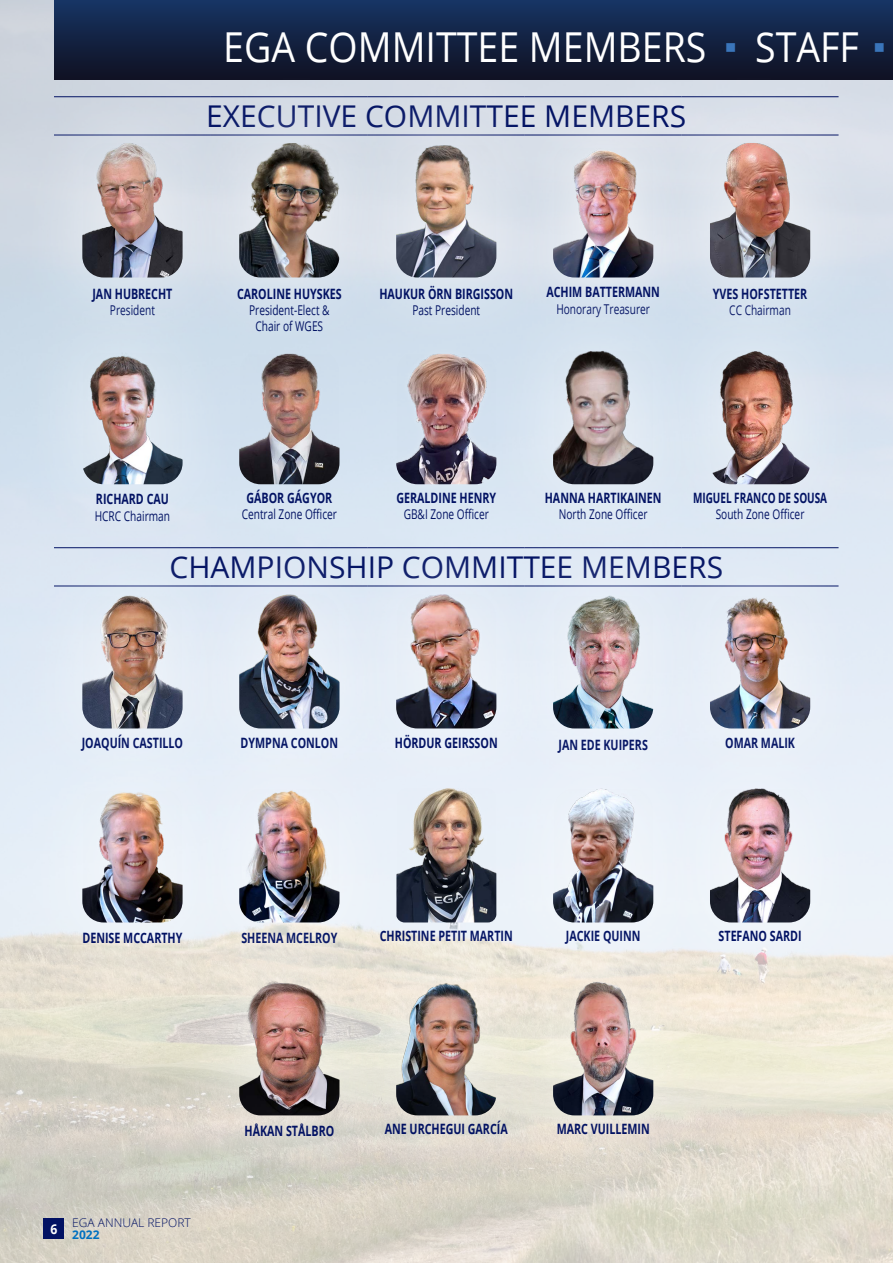
<style>
.page{position:relative;width:893px;height:1263px;background:#fff}
.page>*{position:absolute;margin:0;border:0;box-sizing:border-box;transform-origin:0 0}
.t1{font:41.25px "Open Sans";color:#fff;scale:.91 1}
.t2{font:30px "Open Sans";color:#021263}
.t3{font:15px "Wingdings";color:#3a75ba}
.t4{font:700 14.25px "Open Sans";color:#021263;scale:.75 1}
.t5{font:700 14.25px "Open Sans";color:#021263;scale:.7 1}
.t6{font:13.5px/16.2px "Open Sans";color:#021263;text-align:center;scale:.75 1}
.t7{font:300 12px/12px "Open Sans";color:#021263}
.s1{font-weight:700;font-size:13.5px;color:#fff}
.s2{font-weight:700;color:#0070c0}
</style>
<div class="page">
<img style="left:0;top:0;width:893px;height:1263px">
<div style="left:54px;top:0;width:839px;height:79px;background:linear-gradient(to bottom,#173464,#101122)"></div>
<div style="left:7px;top:70px;width:252px;height:286px;background:#fff;opacity:.75"></div>
<img style="left:82px;top:143px;width:81px;height:134px">
<div style="left:163px;top:69px;width:249px;height:287px;background:#fff;opacity:.75"></div>
<img style="left:239px;top:143px;width:81px;height:134px">
<div style="left:320px;top:71px;width:251px;height:285px;background:#fff;opacity:.75"></div>
<img style="left:396px;top:144px;width:100px;height:133px">
<div style="left:497px;top:94px;width:213px;height:243px;background:#d9e0e9"></div>
<img style="left:553px;top:150px;width:80px;height:126px">
<div style="left:633px;top:68px;width:253px;height:288px;background:#fff;opacity:.75"></div>
<img style="left:710px;top:143px;width:100px;height:134px">
<div style="left:13px;top:282px;width:242px;height:281px;background:#d1e0ed"></div>
<img style="left:83px;top:356px;width:100px;height:128px">
<img style="left:239px;top:353px;width:100px;height:131px">
<div style="left:387px;top:344px;width:119px;height:150px;background:#d3e1f0"></div>
<img style="left:396px;top:354px;width:82px;height:130px">
<div style="left:478px;top:276px;width:249px;height:287px;background:#d6e2ef"></div>
<img style="left:553px;top:351px;width:91px;height:133px">
<div style="left:644px;top:277px;width:236px;height:286px;background:#d8e3f0"></div>
<img style="left:712px;top:351px;width:98px;height:133px">
<div style="left:885px;top:546px;width:8px;height:449px;background:#fff;opacity:.75"></div>
<hr style="left:890px;top:1021px;width:3px;height:239px;background:#fff;opacity:.75">
<div style="left:6px;top:521px;width:252px;height:286px;background:#dde7f4"></div>
<img style="left:82px;top:595px;width:80px;height:123px">
<div style="left:162px;top:521px;width:254px;height:286px;background:#fff;opacity:.75"></div>
<img style="left:239px;top:594px;width:83px;height:123px">
<div style="left:322px;top:519px;width:249px;height:288px;background:#e0eaf5"></div>
<img style="left:396px;top:594px;width:84px;height:134px">
<div style="left:480px;top:522px;width:244px;height:285px;background:#e1eaf5"></div>
<img style="left:553px;top:596px;width:84px;height:119px">
<div style="left:637px;top:524px;width:247px;height:283px;background:#e1eaf5"></div>
<img style="left:710px;top:597px;width:100px;height:116px">
<div style="left:8px;top:718px;width:250px;height:283px;background:#fff;opacity:.75"></div>
<img style="left:82px;top:791px;width:83px;height:131px">
<div style="left:165px;top:717px;width:248px;height:284px;background:#e8eff8"></div>
<img style="left:239px;top:790px;width:100px;height:117px">
<img style="left:396px;top:788px;width:83px;height:121px">
<div style="left:479px;top:715px;width:249px;height:286px;background:#fff;opacity:.75"></div>
<img style="left:553px;top:788px;width:82px;height:120px">
<div style="left:635px;top:713px;width:250px;height:288px;background:#fff;opacity:.75"></div>
<img style="left:710px;top:788px;width:100px;height:134px">
<div style="left:166px;top:907px;width:249px;height:287px;background:#fff;opacity:.75"></div>
<img style="left:239px;top:981px;width:82px;height:134px">
<div style="left:321px;top:909px;width:246px;height:285px;background:#fff;opacity:.75"></div>
<img style="left:396px;top:981px;width:83px;height:134px">
<div style="left:479px;top:908px;width:249px;height:286px;background:#fff;opacity:.75"></div>
<img style="left:553px;top:981px;width:100px;height:134px">
<div style="left:44px;top:1218px;width:20px;height:21px;background:#021263"></div>
<h1 class="t1" style="left:223px;top:19px;width:700px">EGA COMMITTEE MEMBERS STAFF</h1>
<p class="t3" style="left:725px;top:39px;width:13px">■</p>
<p class="t3" style="left:874px;top:39px;width:13px">■</p>
<h2 class="t2" style="left:206px;top:96px;width:481px">EXECUTIVE COMMITTEE MEMBERS</h2>
<p class="t4" style="left:92px;top:283px;width:108px">JAN HUBRECHT</p>
<p class="t6" style="left:110px;top:301px;width:61px">President</p>
<p class="t4" style="left:237px;top:283px;width:141px">CAROLINE HUYSKES</p>
<p class="t6" style="left:249px;top:301px;width:109px">President-Elect &amp;<br>Chair of WGES</p>
<p class="t4" style="left:379px;top:283px;width:180px">HAUKUR ÖRN BIRGISSON</p>
<p class="t6" style="left:412px;top:301px;width:92px">Past President</p>
<p class="t4" style="left:546px;top:282px;width:153px">ACHIM BATTERMANN</p>
<p class="t6" style="left:556px;top:300px;width:126px">Honorary Treasurer</p>
<p class="t4" style="left:713px;top:283px;width:127px">YVES HOFSTETTER</p>
<p class="t6" style="left:729px;top:301px;width:84px">CC Chairman</p>
<p class="t4" style="left:96px;top:489px;width:99px">RICHARD CAU</p>
<p class="t6" style="left:95px;top:507px;width:102px">HCRC Chairman</p>
<p class="t4" style="left:246px;top:488px;width:116px">GÁBOR GÁGYOR</p>
<p class="t6" style="left:242px;top:506px;width:128px">Central Zone Officer</p>
<p class="t4" style="left:396px;top:488px;width:134px">GERALDINE HENRY</p>
<p class="t6" style="left:404px;top:506px;width:115px">GB&amp;I Zone Officer</p>
<p class="t4" style="left:545px;top:488px;width:157px">HANNA HARTIKAINEN</p>
<p class="t6" style="left:559px;top:506px;width:120px">North Zone Officer</p>
<p class="t5" style="left:693px;top:488px;width:193px">MIGUEL FRANCO DE SOUSA</p>
<p class="t6" style="left:716px;top:506px;width:120px">South Zone Officer</p>
<h2 class="t2" style="left:169px;top:547px;width:555px">CHAMPIONSHIP COMMITTEE MEMBERS</h2>
<p class="t4" style="left:82px;top:733px;width:137px">JOAQUÍN CASTILLO</p>
<p class="t4" style="left:241px;top:733px;width:131px">DYMPNA CONLON</p>
<p class="t4" style="left:395px;top:733px;width:139px">HÖRDUR GEIRSSON</p>
<p class="t4" style="left:558px;top:734px;width:121px">JAN EDE KUIPERS</p>
<p class="t4" style="left:725px;top:733px;width:95px">OMAR MALIK</p>
<p class="t4" style="left:82px;top:928px;width:135px">DENISE MCCARTHY</p>
<p class="t4" style="left:241px;top:928px;width:130px">SHEENA MCELROY</p>
<p class="t4" style="left:380px;top:926px;width:179px">CHRISTINE PETIT MARTIN</p>
<p class="t4" style="left:566px;top:926px;width:101px">JACKIE QUINN</p>
<p class="t4" style="left:719px;top:926px;width:112px">STEFANO SARDI</p>
<p class="t7" style="left:72px;top:1216px;width:120px;text-indent:-22px"><span class="s1">6</span> EGA ANNUAL REPORT<br><span class="s2">2022</span></p>
<p class="t4" style="left:244px;top:1121px;width:121px">HÅKAN STÅLBRO</p>
<p class="t4" style="left:385px;top:1119px;width:165px">ANE URCHEGUI GARCÍA</p>
<p class="t4" style="left:557px;top:1119px;width:126px">MARC VUILLEMIN</p>
</div>
